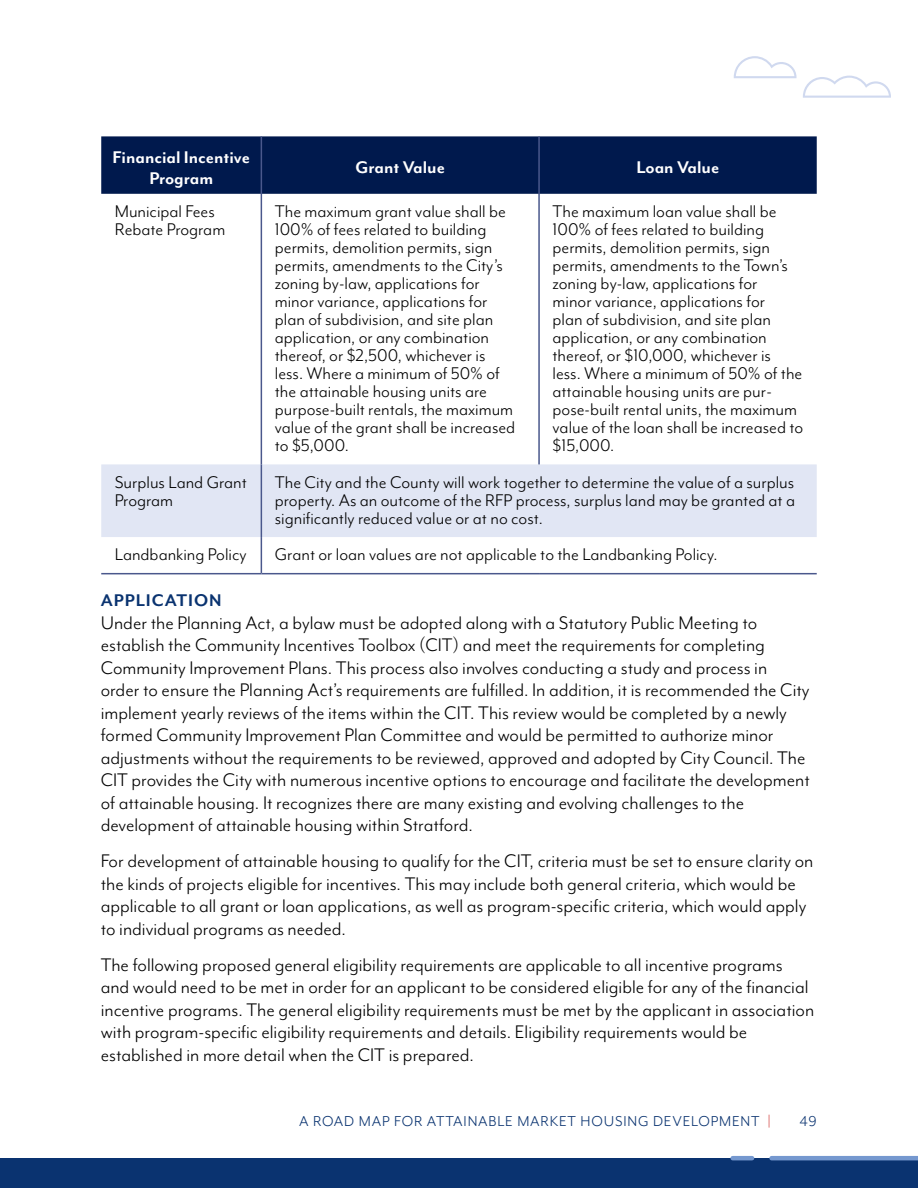
<style>
.page{position:relative;width:918px;height:1188px;background:#fff}
.page>*{position:absolute;margin:0;border:0;box-sizing:border-box;transform-origin:0 0}
.Main_Paragraph{font:21px/22.5px "Mr Eaves Mod OT";color:#000}
.table_body{font:19.5px/18px "Mr Eaves Mod OT";color:#000}
.t1{font:700 19.5px/21px "Mr Eaves Mod OT";color:#fff;text-align:center}
.t2{font:700 19.5px "Mr Eaves Mod OT";letter-spacing:.05em;color:#0a3370}
.t3{font:16.5px "Mr Eaves Mod OT";letter-spacing:.05em;color:#0a3370}
.s1{color:#ce3431}
</style>
<div class="page">
<div style="left:0;top:1158px;width:918px;height:30px;background:#0a3370"></div>
<hr style="left:772px;top:1156px;width:146px;height:4px;background:#7598cf">
<hr style="left:733px;top:1156px;width:19px;height:4px;background:#7598cf">
<svg style="left:803px;top:76px;width:88px;height:22px"></svg>
<svg style="left:734px;top:56px;width:62px;height:22px"></svg>
<div style="left:101px;top:136px;width:716px;height:58px;background:#00194d"></div>
<div style="left:101px;top:464px;width:716px;height:73px;background:#e1e6f4"></div>
<hr style="left:261px;top:194px;width:1px;height:270px;background:#4a588c">
<hr style="left:538px;top:194px;width:2px;height:270px;background:#4a588c">
<hr style="left:261px;top:464px;width:1px;height:73px;background:#4a588c">
<hr style="left:261px;top:537px;width:1px;height:36px;background:#4a588c">
<hr style="left:101px;top:573px;width:160px;height:1px;background:#4a588c">
<hr style="left:261px;top:573px;width:278px;height:1px;background:#4a588c">
<hr style="left:539px;top:573px;width:278px;height:1px;background:#4a588c">
<hr style="left:261px;top:136px;width:1px;height:58px;background:#4a588c">
<hr style="left:538px;top:136px;width:2px;height:58px;background:#4a588c">
<p class="t1" style="left:113px;top:147px;width:139px">Financial Incentive<br>Program</p>
<p class="t1" style="left:355px;top:157px;width:91px">Grant Value</p>
<p class="t1" style="left:636px;top:157px;width:84px">Loan Value</p>
<p class="table_body" style="left:115px;top:202px;width:112px">Municipal Fees<br>Rebate Program</p>
<p class="table_body" style="left:275px;top:202px;width:242px">The maximum grant value shall be<br>100% of fees related to building permits, demolition permits, sign permits, amendments to the City’s zoning by-law, applications for minor variance, applications for plan of subdivision, and site plan application, or any combination thereof, or $2,500, whichever is less. Where a minimum of 50% of the attainable housing units are purpose-built rentals, the maximum value of the grant shall be increased to $5,000.</p>
<p class="table_body" style="left:553px;top:202px;width:252px">The maximum loan value shall be<br>100% of fees related to building permits, demolition permits, sign permits, amendments to the Town’s zoning by-law, applications for<br>minor variance, applications for<br>plan of subdivision, and site plan application, or any combination thereof, or $10,000, whichever is less. Where a minimum of 50% of the attainable housing units are pur&shy;pose-built rental units, the maximum value of the loan shall be increased to $15,000.</p>
<p class="table_body" style="left:115px;top:473px;width:134px">Surplus Land Grant<br>Program</p>
<p class="table_body" style="left:275px;top:473px;width:522px;text-align:justify">The City and the County will work together to determine the value of a surplus property. As an outcome of the RFP process, surplus land may be granted at a significantly reduced value or at no cost.</p>
<p class="table_body" style="left:115px;top:546px;width:134px">Landbanking Policy</p>
<p class="table_body" style="left:275px;top:546px;width:444px">Grant or loan values are not applicable to the Landbanking Policy.</p>
<h4 class="t2" style="left:101px;top:590px;width:122px">APPLICATION</h4>
<p class="Main_Paragraph" style="left:101px;top:612px;width:711px">Under the Planning Act, a bylaw must be adopted along with a Statutory Public Meeting to establish the Community Incentives Toolbox (CIT) and meet the requirements for completing Community Improvement Plans. This process also involves conducting a study and process in order to ensure the Planning Act’s requirements are fulfilled. In addition, it is recommended the City implement yearly reviews of the items within the CIT. This review would be completed by a newly formed Community Improvement Plan Committee and would be permitted to authorize minor adjustments without the requirements to be reviewed, approved and adopted by City Council. The CIT provides the City with numerous incentive options to encourage and facilitate the development of attainable housing. It recognizes there are many existing and evolving challenges to the development of attainable housing within Stratford.</p>
<p class="Main_Paragraph" style="left:101px;top:850px;width:714px">For development of attainable housing to qualify for the CIT, criteria must be set to ensure clarity on the kinds of projects eligible for incentives. This may include both general criteria, which would be applicable to all grant or loan applications, as well as program-specific criteria, which would apply to individual programs as needed.</p>
<p class="Main_Paragraph" style="left:101px;top:953px;width:715px">The following proposed general eligibility requirements are applicable to all incentive programs and would need to be met in order for an applicant to be considered eligible for any of the financial incentive programs. The general eligibility requirements must be met by the applicant in association with program-specific eligibility requirements and details. Eligibility requirements would be established in more detail when the CIT is prepared.</p>
<p class="t3" style="left:299px;top:1112px;width:473px">A ROAD MAP FOR ATTAINABLE MARKET HOUSING DEVELOPMENT <span class="s1">|</span></p>
<p class="t3" style="left:800px;top:1112px;width:19px">49</p>
</div>
